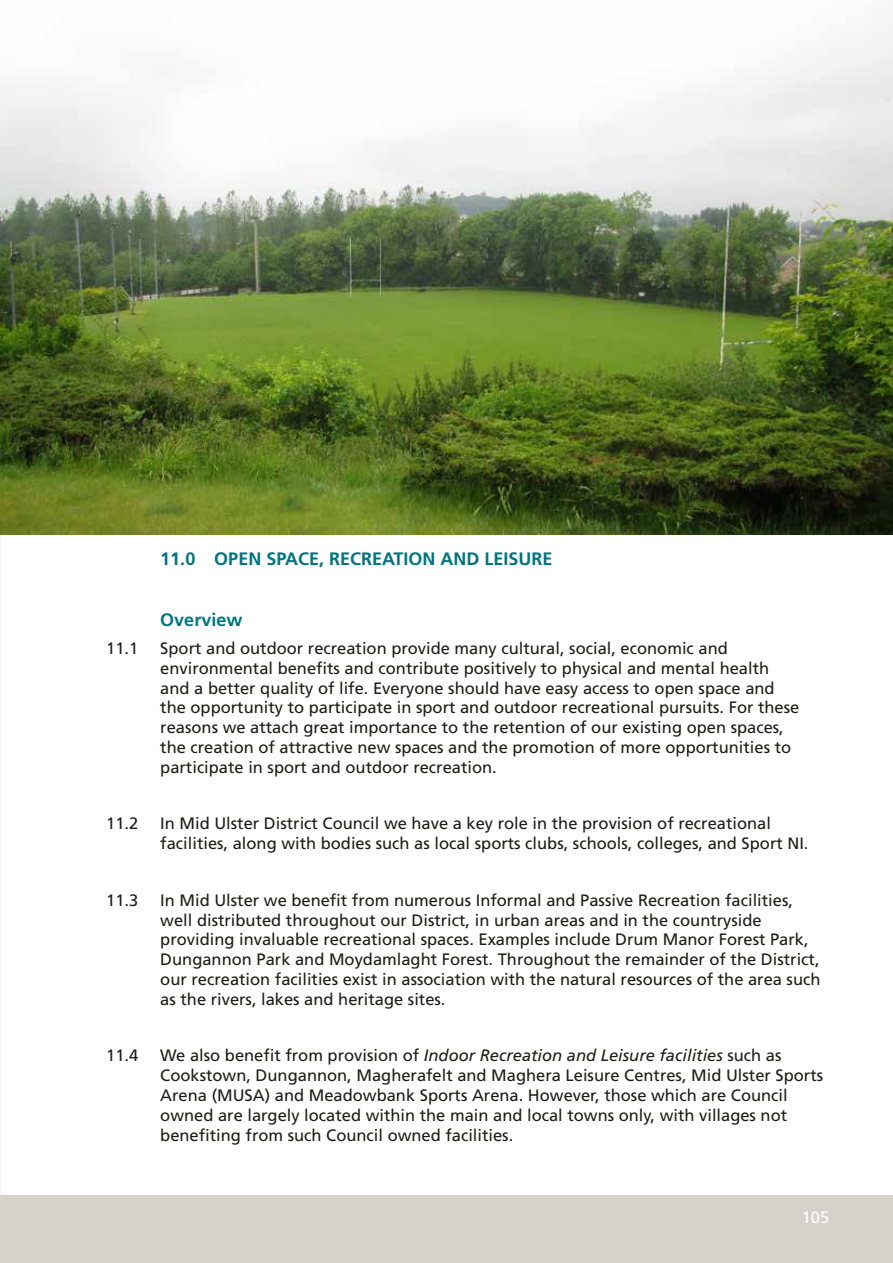
<style>
.page{position:relative;width:893px;height:1263px;background:#fff}
.page>*{position:absolute;margin:0;border:0;box-sizing:border-box;transform-origin:0 0}
.t1{font:700 18px "Frutiger";color:#007580}
.t2{font:16.5px/19.8px "Frutiger";color:#1d1d1b}
.t3{font:16.5px "Frutiger";color:#fff}
.s1{font-style:italic}
</style>
<div class="page">
<div style="left:0;top:1196px;width:893px;height:67px;background:#d6d1ca"></div>
<img style="left:0;top:23px;width:893px;height:511px">
<p class="t1" style="left:160px;top:549px;width:394px">11.0 OPEN SPACE, RECREATION AND LEISURE</p>
<p class="t1" style="left:160px;top:609px;width:84px">Overview</p>
<p class="t2" style="left:106px;top:638px;width:34px">11.1</p>
<p class="t2" style="left:160px;top:638px;width:641px">Sport and outdoor recreation provide many cultural, social, economic and environmental benefits and contribute positively to physical and mental health and a better quality of life. Everyone should have easy access to open space and the opportunity to participate in sport and outdoor recreational pursuits. For these reasons we attach great importance to the retention of our existing open spaces, the creation of attractive new spaces and the promotion of more opportunities to participate in sport and outdoor recreation.</p>
<p class="t2" style="left:106px;top:814px;width:34px">11.2</p>
<p class="t2" style="left:160px;top:814px;width:650px">In Mid Ulster District Council we have a key role in the provision of recreational facilities, along with bodies such as local sports clubs, schools, colleges, and Sport NI.</p>
<p class="t2" style="left:106px;top:890px;width:34px">11.3</p>
<p class="t2" style="left:160px;top:890px;width:662px">In Mid Ulster we benefit from numerous Informal and Passive Recreation facilities, well distributed throughout our District, in urban areas and in the countryside providing invaluable recreational spaces. Examples include Drum Manor Forest Park, Dungannon Park and Moydamlaght Forest. Throughout the remainder of the District, our recreation facilities exist in association with the natural resources of the area such as the rivers, lakes and heritage sites.</p>
<p class="t2" style="left:106px;top:1046px;width:34px">11.4</p>
<p class="t2" style="left:160px;top:1046px;width:664px">We also benefit from provision of <span class="s1">Indoor Recreation and Leisure facilities</span> such as Cookstown, Dungannon, Magherafelt and Maghera Leisure Centres, Mid Ulster Sports Arena (MUSA) and Meadowbank Sports Arena. However, those which are Council owned are largely located within the main and local towns only, with villages not benefiting from such Council owned facilities.</p>
<p class="t3" style="left:802px;top:1207px;width:29px">105</p>
</div>
